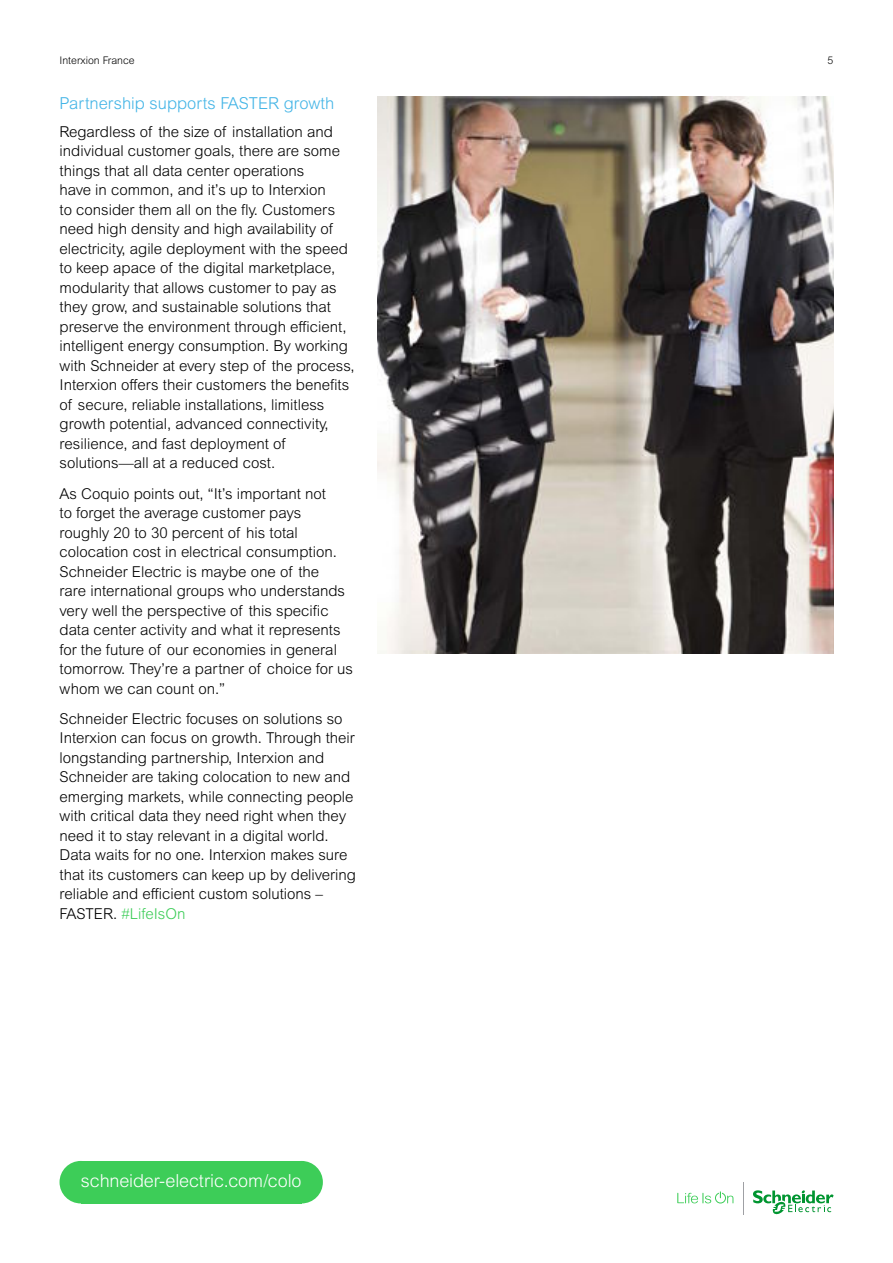
<style>
.page{position:relative;width:893px;height:1263px;background:#fff}
.page>*{position:absolute;margin:0;border:0;box-sizing:border-box;transform-origin:0 0}
.t1{font:300 18px "Arial MT Std";letter-spacing:-.005em;color:#fff}
.t2{font:300 16.5px "Arial MT Std";color:#42b4e6}
.t3{font:300 15px/19.5px "Arial MT Std";color:#000}
.t4{font:300 10.5px "Arial MT Std";color:#000}
.s1{color:#3dcd58}
</style>
<div class="page">
<svg style="left:677px;top:1191px;width:56px;height:12px"></svg>
<svg style="left:753px;top:1190px;width:80px;height:25px"></svg>
<hr style="left:743px;top:1182px;width:1px;height:32px;background:#9fa0a4">
<img style="left:378px;top:97px;width:455px;height:556px">
<div style="left:60px;top:1161px;width:42px;height:42px;background:#3dcd58;border-radius:50%"></div>
<div style="left:280px;top:1161px;width:43px;height:42px;background:#3dcd58;border-radius:50%"></div>
<div style="left:81px;top:1161px;width:220px;height:42px;background:#3dcd58"></div>
<p class="t4" style="left:60px;top:54px;width:77px">Interxion France</p>
<p class="t4" style="left:828px;top:54px;width:7px">5</p>
<p class="t2" style="left:60px;top:94px;width:276px">Partnership supports FASTER growth</p>
<p class="t3" style="left:60px;top:123px;width:297px">Regardless of the size of installation and individual customer goals, there are some things that all data center operations<br>have in common, and it’s up to Interxion<br>to consider them all on the fly. Customers need high density and high availability of electricity, agile deployment with the speed to keep apace of the digital marketplace, modularity that allows customer to pay as they grow, and sustainable solutions that preserve the environment through efficient, intelligent energy consumption. By working with Schneider at every step of the process, Interxion offers their customers the benefits of secure, reliable installations, limitless growth potential, advanced connectivity, resilience, and fast deployment of solutions—all at a reduced cost.</p>
<p class="t3" style="left:60px;top:484px;width:295px">As Coquio points out, “It’s important not<br>to forget the average customer pays roughly 20 to 30 percent of his total colocation cost in electrical consumption.<br>Schneider Electric is maybe one of the<br>rare international groups who understands very well the perspective of this specific data center activity and what it represents for the future of our economies in general tomorrow. They’re a partner of choice for us whom we can count on.”</p>
<p class="t3" style="left:60px;top:709px;width:298px">Schneider Electric focuses on solutions so Interxion can focus on growth. Through their longstanding partnership, Interxion and Schneider are taking colocation to new and emerging markets, while connecting people with critical data they need right when they need it to stay relevant in a digital world.<br>Data waits for no one. Interxion makes sure that its customers can keep up by delivering reliable and efficient custom solutions – FASTER. <span class="s1">#LifeIsOn</span></p>
<p class="t1" style="left:81px;top:1171px;width:222px">schneider-electric.com/colo</p>
</div>
